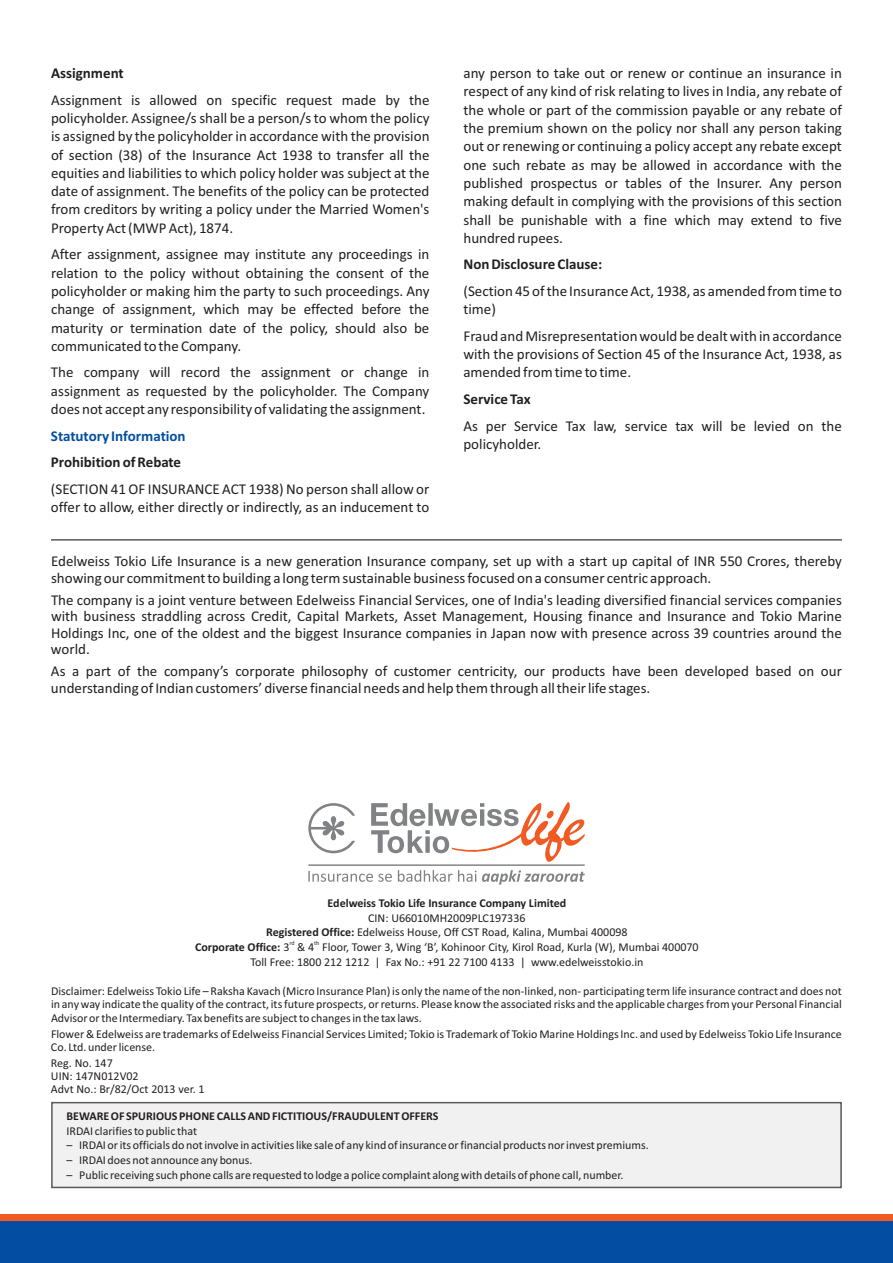
<style>
.page{position:relative;width:893px;height:1263px;background:#fff}
.page>*{position:absolute;margin:0;border:0;box-sizing:border-box;transform-origin:0 0}
.t1{font:15px/18.3px "Calibri";color:#231f20;text-align:justify}
.t2{font:700 15px "Calibri";color:#231f20}
.t3{font:700 15px "Calibri";color:#034ea2}
.t4{font:12px/13.2px "Calibri";color:#231f20}
.t5{font:700 12px "Calibri";color:#231f20}
.t6{font:6px "Calibri";color:#231f20}
.s1{font-weight:700}
</style>
<div class="page">
<div style="left:0;top:1220px;width:893px;height:43px;background:#034ea2"></div>
<div style="left:0;top:1214px;width:893px;height:6px;background:#f15a22"></div>
<hr style="left:51px;top:539px;width:791px;height:1px;background:#231f20">
<svg style="left:308px;top:802px;width:277px;height:83px"></svg>
<div style="left:51px;top:1101px;width:791px;height:88px;background:#f1f1f2"></div>
<p class="t2" style="left:51px;top:67px;width:74px">Assignment</p>
<p class="t1" style="left:51px;top:92px;width:380px">Assignment is allowed on specific request made by the policyholder. Assignee/s shall be a person/s to whom the policy is assigned by the policyholder in accordance with the provision of section (38) of the Insurance Act 1938 to transfer all the equities and liabilities to which policy holder was subject at the date of assignment. The benefits of the policy can be protected from creditors by writing a policy under the Married Women's Property Act (MWP Act), 1874.</p>
<p class="t1" style="left:51px;top:246px;width:380px">After assignment, assignee may institute any proceedings in relation to the policy without obtaining the consent of the policyholder or making him the party to such proceedings. Any change of assignment, which may be effected before the maturity or termination date of the policy, should also be communicated to the Company.</p>
<p class="t1" style="left:51px;top:365px;width:380px">The company will record the assignment or change in assignment as requested by the policyholder. The Company does not accept any responsibility of validating the assignment.</p>
<p class="t3" style="left:51px;top:429px;width:136px">Statutory Information</p>
<p class="t2" style="left:51px;top:456px;width:132px">Prohibition of Rebate</p>
<p class="t1" style="left:51px;top:481px;width:380px">(SECTION 41 OF INSURANCE ACT 1938) No person shall allow or offer to allow, either directly or indirectly, as an inducement to</p>
<p class="t1" style="left:463px;top:65px;width:380px">any person to take out or renew or continue an insurance in respect of any kind of risk relating to lives in India, any rebate of the whole or part of the commission payable or any rebate of the premium shown on the policy nor shall any person taking out or renewing or continuing a policy accept any rebate except one such rebate as may be allowed in accordance with the published prospectus or tables of the Insurer. Any person making default in complying with the provisions of this section shall be punishable with a fine which may extend to five hundred rupees.</p>
<p class="t2" style="left:463px;top:258px;width:140px">Non Disclosure Clause:</p>
<p class="t1" style="left:463px;top:283px;width:380px">(Section 45 of the Insurance Act, 1938, as amended from time to time)</p>
<p class="t1" style="left:463px;top:328px;width:380px">Fraud and Misrepresentation would be dealt with in accordance with the provisions of Section 45 of the Insurance Act, 1938, as amended from time to time.</p>
<p class="t2" style="left:463px;top:393px;width:69px">Service Tax</p>
<p class="t1" style="left:463px;top:418px;width:380px">As per Service Tax law, service tax will be levied on the policyholder.</p>
<p class="t1" style="left:51px;top:554px;width:792px;line-height:16.5px">Edelweiss Tokio Life Insurance is a new generation Insurance company, set up with a start up capital of INR 550 Crores, thereby showing our commitment to building a long term sustainable business focused on a consumer centric approach.</p>
<p class="t1" style="left:51px;top:593px;width:792px;line-height:16.5px">The company is a joint venture between Edelweiss Financial Services, one of India's leading diversified financial services companies with business straddling across Credit, Capital Markets, Asset Management, Housing finance and Insurance and Tokio Marine Holdings Inc, one of the oldest and the biggest Insurance companies in Japan now with presence across 39 countries around the world.</p>
<p class="t1" style="left:51px;top:664px;width:792px;line-height:16.5px">As a part of the company’s corporate philosophy of customer centricity, our products have been developed based on our understanding of Indian customers’ diverse financial needs and help them through all their life stages.</p>
<p class="t5" style="left:328px;top:898px;width:240px">Edelweiss Tokio Life Insurance Company Limited</p>
<p class="t4" style="left:266px;top:911px;width:363px;line-height:14.7px;text-align:center">CIN: U66010MH2009PLC197336<br><span class="s1">Registered Office:</span> Edelweiss House, Off CST Road, Kalina, Mumbai 400098</p>
<p class="t6" style="left:289px;top:940px;width:7px">rd</p>
<p class="t6" style="left:314px;top:940px;width:7px">th</p>
<p class="t4" style="left:195px;top:940px;width:505px;line-height:14.7px;text-align:center"><span class="s1">Corporate Office:</span> 3 &amp; 4 Floor, Tower 3, Wing ‘B’, Kohinoor City, Kirol Road, Kurla (W), Mumbai 400070<br>Toll Free: 1800 212 1212 | Fax No.: +91 22 7100 4133 | www.edelweisstokio.in</p>
<p class="t4" style="left:51px;top:985px;width:792px;text-align:justify">Disclaimer: Edelweiss Tokio Life – Raksha Kavach (Micro Insurance Plan) is only the name of the non-linked, non- participating term life insurance contract and does not in any way indicate the quality of the contract, its future prospects, or returns. Please know the associated risks and the applicable charges from your Personal Financial Advisor or the Intermediary. Tax benefits are subject to changes in the tax laws.</p>
<p class="t4" style="left:51px;top:1028px;width:792px">Flower &amp; Edelweiss are trademarks of Edelweiss Financial Services Limited; Tokio is Trademark of Tokio Marine Holdings Inc. and used by Edelweiss Tokio Life Insurance<br>Co. Ltd. under license.</p>
<p class="t4" style="left:51px;top:1057px;width:155px">Reg. No. 147<br>UIN: 147N012V02<br>Advt No.: Br/82/Oct 2013 ver. 1</p>
<p class="t5" style="left:67px;top:1111px;width:374px">BEWARE OF SPURIOUS PHONE CALLS AND FICTITIOUS/FRAUDULENT OFFERS</p>
<p class="t4" style="left:67px;top:1125px;width:132px">IRDAI clarifies to public that</p>
<p class="t4" style="left:67px;top:1140px;width:584px">– IRDAI or its officials do not involve in activities like sale of any kind of insurance or financial products nor invest premiums.</p>
<p class="t4" style="left:67px;top:1154px;width:188px">– IRDAI does not announce any bonus.</p>
<p class="t4" style="left:67px;top:1169px;width:558px">– Public receiving such phone calls are requested to lodge a police complaint along with details of phone call, number.</p>
</div>
